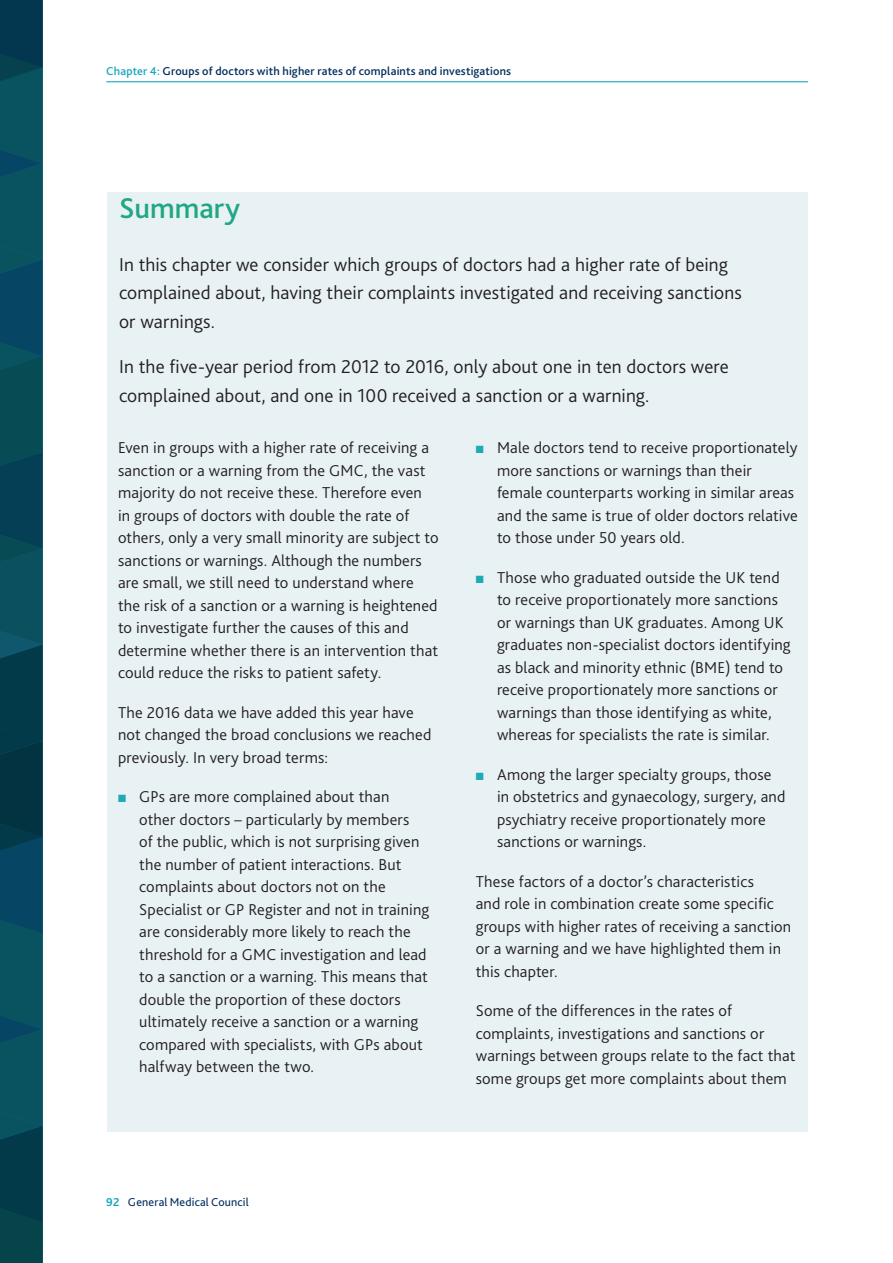
<style>
.page{position:relative;width:893px;height:1263px;background:#fff}
.page>*{position:absolute;margin:0;border:0;box-sizing:border-box;transform-origin:0 0}
.t1{font:500 30px "Bliss 2";letter-spacing:-.005em;color:#21a786}
.t2{font:300 19.5px/28.5px "Bliss 2";letter-spacing:.005em;color:#231f20}
.t3{font:300 16.5px/22.5px "Bliss 2";letter-spacing:.01em;color:#231f20}
.t4{font:500 12px "Bliss 2";letter-spacing:.015em;color:#002d5e}
.t5{font:12px "Bliss 2";letter-spacing:.015em;color:#002d5e}
.s1{color:#1aa6be}
.s2{color:#20aab3}
.s3{font-weight:700;color:#1aa6be}
</style>
<div class="page">
<hr style="left:106px;top:81px;width:702px;height:1px;background:#1aa6be">
<svg style="left:0;top:0;width:43px;height:1263px;background:#064758"></svg>
<div style="left:107px;top:192px;width:700px;height:939px;background:#e8f2f5"></div>
<p class="t4" style="left:106px;top:64px;width:406px"><span class="s1">Chapter 4:</span> Groups of doctors with higher rates of complaints and investigations</p>
<h1 class="t1" style="left:106px;top:190px;width:123px">Summary</h1>
<h1 class="t1" style="left:119px;top:190px;width:123px">Summary</h1>
<p class="t2" style="left:119px;top:249px;width:624px">In this chapter we consider which groups of doctors had a higher rate of being complained about, having their complaints investigated and receiving sanctions or warnings.</p>
<p class="t2" style="left:119px;top:352px;width:611px">In the five-year period from 2012 to 2016, only about one in ten doctors were complained about, and one in 100 received a sanction or a warning.</p>
<p class="t3" style="left:118px;top:436px;width:322px">Even in groups with a higher rate of receiving a sanction or a warning from the GMC, the vast majority do not receive these. Therefore even<br>in groups of doctors with double the rate of others, only a very small minority are subject to sanctions or warnings. Although the numbers are small, we still need to understand where the risk of a sanction or a warning is heightened to investigate further the causes of this and determine whether there is an intervention that could reduce the risks to patient safety.</p>
<p class="t3" style="left:118px;top:701px;width:315px">The 2016 data we have added this year have not changed the broad conclusions we reached previously. In very broad terms:</p>
<p class="t3" style="left:139px;top:785px;width:292px;text-indent:-21px"><span class="s2">■</span> GPs are more complained about than other doctors – particularly by members<br>of the public, which is not surprising given the number of patient interactions. But complaints about doctors not on the Specialist or GP Register and not in training are considerably more likely to reach the threshold for a GMC investigation and lead to a sanction or a warning. This means that double the proportion of these doctors ultimately receive a sanction or a warning compared with specialists, with GPs about halfway between the two.</p>
<p class="t3" style="left:497px;top:436px;width:302px;text-indent:-21px"><span class="s2">■</span> Male doctors tend to receive proportionately more sanctions or warnings than their female counterparts working in similar areas and the same is true of older doctors relative to those under 50 years old.</p>
<p class="t3" style="left:497px;top:566px;width:295px;text-indent:-21px"><span class="s2">■</span> Those who graduated outside the UK tend to receive proportionately more sanctions or warnings than UK graduates. Among UK graduates non-specialist doctors identifying as black and minority ethnic (BME) tend to receive proportionately more sanctions or warnings than those identifying as white, whereas for specialists the rate is similar.</p>
<p class="t3" style="left:497px;top:763px;width:290px;text-indent:-21px"><span class="s2">■</span> Among the larger specialty groups, those in obstetrics and gynaecology, surgery, and psychiatry receive proportionately more sanctions or warnings.</p>
<p class="t3" style="left:476px;top:870px;width:317px">These factors of a doctor’s characteristics<br>and role in combination create some specific groups with higher rates of receiving a sanction or a warning and we have highlighted them in this chapter.</p>
<p class="t3" style="left:476px;top:999px;width:321px">Some of the differences in the rates of complaints, investigations and sanctions or warnings between groups relate to the fact that some groups get more complaints about them</p>
<p class="t5" style="left:106px;top:1195px;width:144px"><span class="s3">92</span> General Medical Council</p>
</div>
